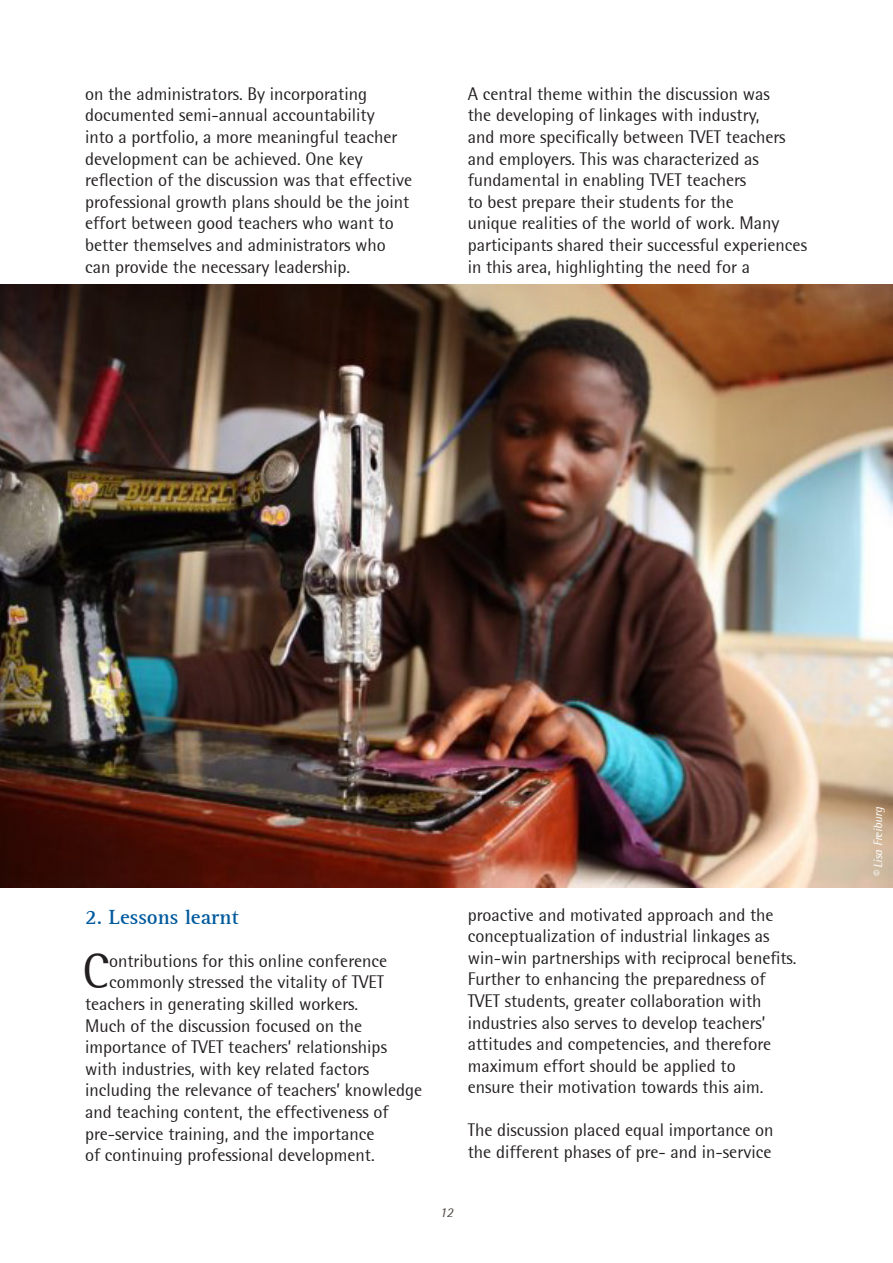
<style>
.page{position:relative;width:893px;height:1263px;background:#fff}
.page>*{position:absolute;margin:0;border:0;box-sizing:border-box;transform-origin:0 0}
.First_Paragraph{font:49.35px "Rotis Semi Sans";color:#231f20}
.Heading{font:700 21px "Rotis Serif";color:#015a9d}
.First_Paragraph-2{font:18px/21.6px "Rotis Semi Sans";color:#231f20}
.t1{font:italic 13.5px "Rotis Semi Sans";color:#524a47}
.Paragraph_Style_2{font:italic 12px "Rotis Semi Sans";color:#fff}
</style>
<div class="page">
<img style="left:0;top:285px;width:893px;height:603px">
<p class="First_Paragraph-2" style="left:85px;top:83px;width:329px">on the administrators. By incorporating documented semi-annual accountability<br>into a portfolio, a more meaningful teacher development can be achieved. One key reflection of the discussion was that effective professional growth plans should be the joint effort between good teachers who want to better themselves and administrators who can provide the necessary leadership.</p>
<p class="First_Paragraph-2" style="left:468px;top:83px;width:341px">A central theme within the discussion was<br>the developing of linkages with industry,<br>and more specifically between TVET teachers and employers. This was characterized as fundamental in enabling TVET teachers<br>to best prepare their students for the<br>unique realities of the world of work. Many participants shared their successful experiences in this area, highlighting the need for a</p>
<p class="Heading" style="left:85px;top:904px;width:155px">2. Lessons learnt</p>
<p class="First_Paragraph" style="left:83px;top:942px;width:28px">C</p>
<p class="First_Paragraph-2" style="left:109px;top:950px;width:280px">ontributions for this online conference</p>
<p class="First_Paragraph-2" style="left:109px;top:971px;width:277px">commonly stressed the vitality of TVET</p>
<p class="First_Paragraph-2" style="left:85px;top:993px;width:275px">teachers in generating skilled workers.</p>
<p class="First_Paragraph-2" style="left:85px;top:1014px;width:279px">Much of the discussion focused on the</p>
<p class="First_Paragraph-2" style="left:85px;top:1036px;width:303px">importance of TVET teachers’ relationships</p>
<p class="First_Paragraph-2" style="left:85px;top:1058px;width:285px">with industries, with key related factors</p>
<p class="First_Paragraph-2" style="left:85px;top:1079px;width:339px">including the relevance of teachers’ knowledge</p>
<p class="First_Paragraph-2" style="left:85px;top:1101px;width:305px">and teaching content, the effectiveness of</p>
<p class="First_Paragraph-2" style="left:85px;top:1122px;width:291px">pre-service training, and the importance</p>
<p class="First_Paragraph-2" style="left:85px;top:1144px;width:291px">of continuing professional development.</p>
<p class="First_Paragraph-2" style="left:468px;top:904px;width:330px">proactive and motivated approach and the conceptualization of industrial linkages as win-win partnerships with reciprocal benefits.<br>Further to enhancing the preparedness of TVET students, greater collaboration with industries also serves to develop teachers’ attitudes and competencies, and therefore maximum effort should be applied to<br>ensure their motivation towards this aim.</p>
<p class="First_Paragraph-2" style="left:468px;top:1119px;width:307px">The discussion placed equal importance on the different phases of pre- and in-service</p>
<p class="t1" style="left:440px;top:1204px;width:15px">12</p>
<p class="Paragraph_Style_2" style="left:871px;top:877px;width:72px;rotate:-90deg">© Lisa Freiburg</p>
</div>
